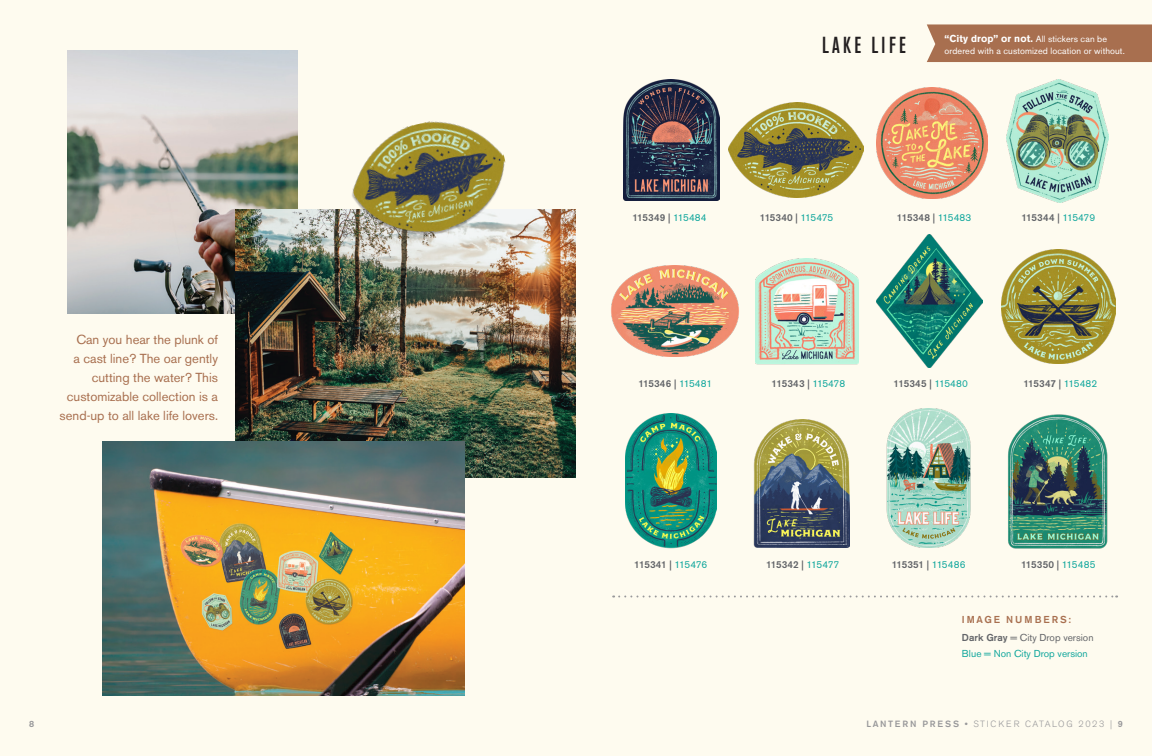
<style>
.page{position:relative;width:1152px;height:756px;background:#fff}
.page>*{position:absolute;margin:0;border:0;box-sizing:border-box;transform-origin:0 0}
.t1{font:500 condensed 23px "Akzidenz Grotesk BE";letter-spacing:.14em;color:#231f20}
.t2{font:13px/19px "Akzidenz Grotesk BE";color:#a86f4f;text-align:right}
.t3{font:500 10px "Akzidenz Grotesk BE";letter-spacing:.01em;color:#636569}
.t4{font:10px/18px "Akzidenz Grotesk BE";color:#636569}
.t5{font:700 10px "Akzidenz Grotesk BE";letter-spacing:.01em;color:#fff}
.t6{font:10px "Akzidenz Grotesk BE";color:#12a79d}
.t7{font:9px "Akzidenz Grotesk BE";letter-spacing:.01em;color:#fff}
.t8{font:300 9px "Akzidenz Grotesk BE";letter-spacing:.18em;color:#98989a}
.t9{font:500 9px "Akzidenz Grotesk BE";color:#98989a}
.s1{font-weight:400;font-size:9px}
.s2{font-weight:400;color:#12a79d}
.s3{font-weight:500;color:#a86f4f}
.s4{font-weight:500}
</style>
<div class="page">
<div style="left:0;top:0;width:576px;height:756px;background:#fefbef"></div>
<img style="left:68px;top:50px;width:230px;height:263px">
<img style="left:235px;top:210px;width:341px;height:268px">
<img style="left:103px;top:441px;width:362px;height:254px">
<img style="left:342px;top:121px;width:175px;height:127px">
<div style="left:576px;top:0;width:576px;height:756px;background:#fefbef"></div>
<img style="left:624px;top:80px;width:95px;height:120px">
<img style="left:753px;top:420px;width:96px;height:127px">
<img style="left:886px;top:409px;width:85px;height:138px">
<img style="left:876px;top:235px;width:107px;height:132px">
<img style="left:728px;top:102px;width:135px;height:95px">
<img style="left:625px;top:413px;width:91px;height:136px">
<img style="left:1002px;top:249px;width:114px;height:114px">
<img style="left:756px;top:258px;width:103px;height:107px">
<img style="left:611px;top:265px;width:128px;height:91px">
<img style="left:1008px;top:414px;width:100px;height:135px">
<img style="left:1006px;top:79px;width:103px;height:124px">
<img style="left:877px;top:88px;width:111px;height:111px">
<svg style="left:613px;top:596px;width:504px;height:2px"></svg>
<div style="left:927px;top:24px;width:225px;height:38px;background:#a86f4f"></div>
<p class="t2" style="left:60px;top:330px;width:160px">Can you hear the plunk of<br>a cast line? The oar gently cutting the water? This customizable collection is a send-up to all lake life lovers.</p>
<p class="t9" style="left:29px;top:718px;width:7px">8</p>
<p class="t1" style="left:822px;top:33px;width:85px">LAKE LIFE</p>
<p class="t5" style="left:945px;top:33px;width:164px">“City drop” or not. <span class="s1">All stickers can be</span></p>
<p class="t7" style="left:945px;top:45px;width:182px">ordered with a customized location or without.</p>
<p class="t3" style="left:632px;top:211px;width:76px">115349 | <span class="s2">115484</span></p>
<p class="t3" style="left:760px;top:211px;width:75px">115340 | <span class="s2">115475</span></p>
<p class="t3" style="left:897px;top:211px;width:76px">115348 | <span class="s2">115483</span></p>
<p class="t3" style="left:1022px;top:211px;width:75px">115344 | <span class="s2">115479</span></p>
<p class="t3" style="left:638px;top:378px;width:75px">115346 | <span class="s2">115481</span></p>
<p class="t3" style="left:772px;top:378px;width:75px">115343 | <span class="s2">115478</span></p>
<p class="t3" style="left:894px;top:378px;width:76px">115345 | <span class="s2">115480</span></p>
<p class="t3" style="left:1023px;top:378px;width:75px">115347 | <span class="s2">115482</span></p>
<p class="t3" style="left:634px;top:558px;width:74px">115341 | <span class="s2">115476</span></p>
<p class="t3" style="left:766px;top:558px;width:75px">115342 | <span class="s2">115477</span></p>
<p class="t3" style="left:892px;top:558px;width:75px">115351 | <span class="s2">115486</span></p>
<p class="t3" style="left:1021px;top:558px;width:76px">115350 | <span class="s2">115485</span></p>
<p class="t4" style="left:962px;top:611px;width:133px"><span class="s3">IMAGE NUMBERS:<br></span><span class="s4">Dark Gray</span> = City Drop version</p>
<p class="t6" style="left:962px;top:648px;width:127px">Blue = Non City Drop version</p>
<p class="t8" style="left:866px;top:719px;width:258px"><span class="s4">LANTERN PRESS •</span> STICKER CATALOG 2023 | <span class="s4">9</span></p>
</div>
